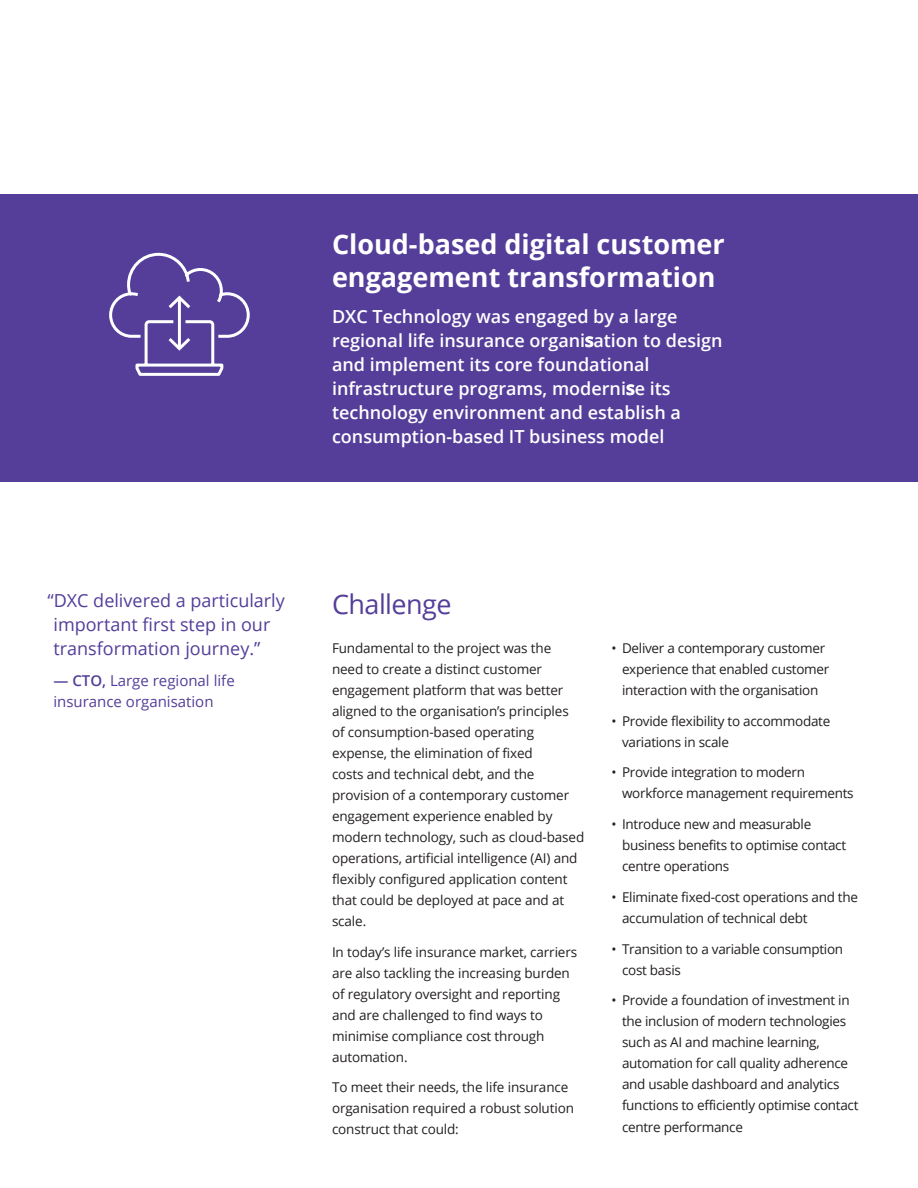
<style>
.page{position:relative;width:918px;height:1188px;background:#fff}
.page>*{position:absolute;margin:0;border:0;box-sizing:border-box;transform-origin:0 0}
.t1{font:700 27px/33px "Open Sans";color:#fff}
.t2{font:27px "Open Sans";letter-spacing:-.02em;color:#543e99}
.t3{font:600 18px/24px "Open Sans";color:#fff}
.t4{font:18px/24px "Open Sans";color:#543e99}
.t5{font:15px/21px "Open Sans";color:#543e99}
.t6{font:13.5px/21px "Open Sans";letter-spacing:-.01em;color:#231f20}
.s1{font-weight:600}
</style>
<div class="page">
<div style="left:0;top:194px;width:918px;height:288px;background:#543e99"></div>
<svg style="left:109px;top:252px;width:141px;height:124px"></svg>
<h1 class="t1" style="left:332px;top:227px;width:394px">Cloud-based digital customer engagement transformation</h1>
<p class="t3" style="left:332px;top:304px;width:392px">DXC Technology was engaged by a large regional life insurance organisation to design and implement its core foundational infrastructure programs, modernise its technology environment and establish a consumption-based IT business model</p>
<h2 class="t4" style="left:53px;top:588px;width:233px;text-indent:-6px">“DXC delivered a particularly important first step in our transformation journey.”</h2>
<p class="t5" style="left:53px;top:669px;width:183px"><span class="s1">— CTO,</span> Large regional life insurance organisation</p>
<h1 class="t2" style="left:332px;top:586px;width:121px">Challenge</h1>
<p class="t6" style="left:332px;top:637px;width:254px">Fundamental to the project was the need to create a distinct customer engagement platform that was better aligned to the organisation’s principles of consumption-based operating expense, the elimination of fixed<br>costs and technical debt, and the provision of a contemporary customer engagement experience enabled by modern technology, such as cloud-based operations, artificial intelligence (AI) and flexibly configured application content that could be deployed at pace and at scale.</p>
<p class="t6" style="left:332px;top:941px;width:247px">In today’s life insurance market, carriers are also tackling the increasing burden of regulatory oversight and reporting and are challenged to find ways to minimise compliance cost through automation.</p>
<p class="t6" style="left:332px;top:1077px;width:244px">To meet their needs, the life insurance organisation required a robust solution construct that could:</p>
<p class="t6" style="left:622px;top:637px;width:209px;text-indent:-11px">• Deliver a contemporary customer experience that enabled customer interaction with the organisation</p>
<p class="t6" style="left:622px;top:710px;width:210px;text-indent:-11px">• Provide flexibility to accommodate variations in scale</p>
<p class="t6" style="left:622px;top:762px;width:233px;text-indent:-11px">• Provide integration to modern workforce management requirements</p>
<p class="t6" style="left:622px;top:813px;width:226px;text-indent:-11px">• Introduce new and measurable business benefits to optimise contact centre operations</p>
<p class="t6" style="left:622px;top:886px;width:238px;text-indent:-11px">• Eliminate fixed-cost operations and the accumulation of technical debt</p>
<p class="t6" style="left:622px;top:938px;width:223px;text-indent:-11px">• Transition to a variable consumption cost basis</p>
<p class="t6" style="left:622px;top:990px;width:238px;text-indent:-11px">• Provide a foundation of investment in the inclusion of modern technologies such as AI and machine learning, automation for call quality adherence and usable dashboard and analytics functions to efficiently optimise contact centre performance</p>
</div>
